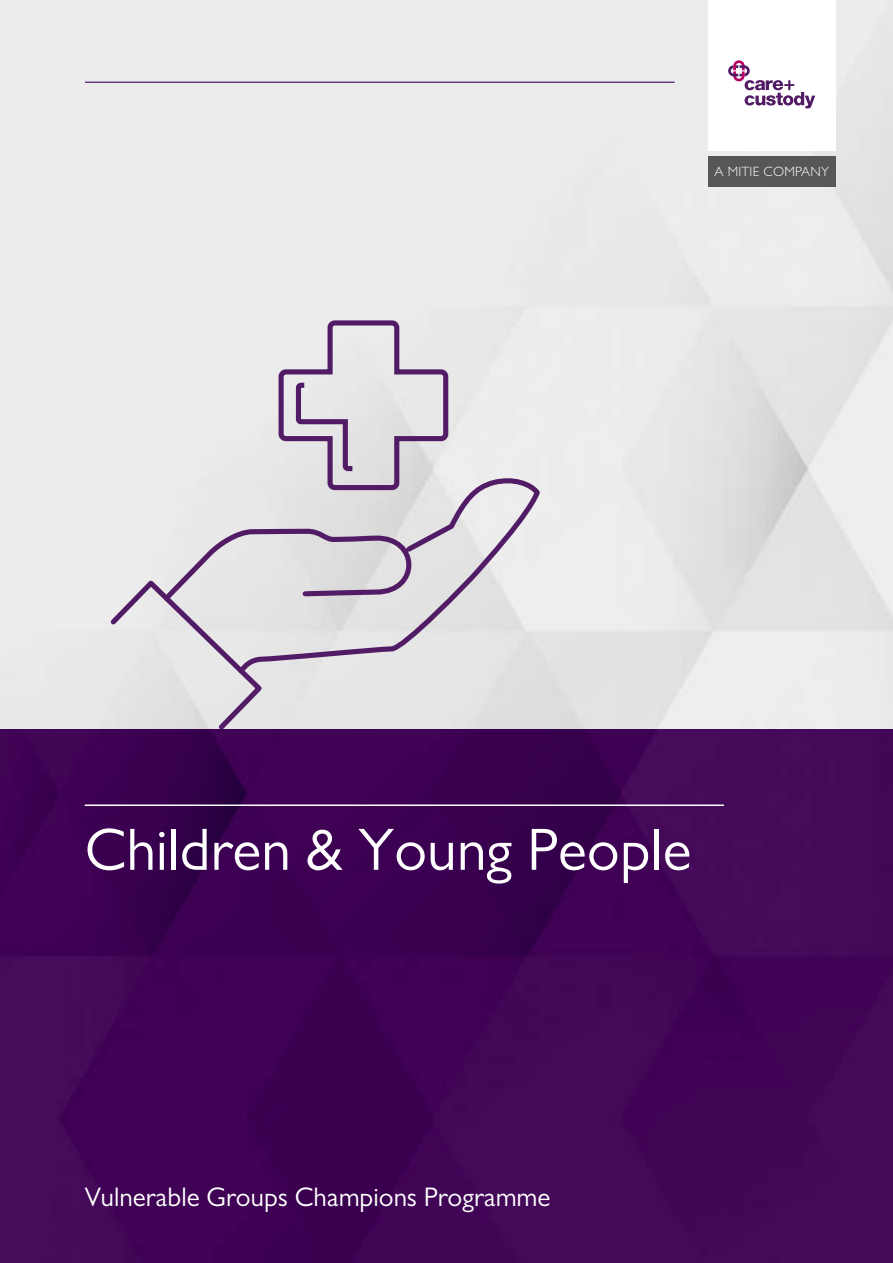
<style>
.page{position:relative;width:893px;height:1263px;background:#fff}
.page>*{position:absolute;margin:0;border:0;box-sizing:border-box;transform-origin:0 0}
.t1{font:60px "Gill Sans";color:#fff}
.t2{font:27px "Gill Sans";color:#fff}
.t3{font:300 13.5px "Gill Sans";letter-spacing:.02em;color:#fff}
</style>
<div class="page">
<img style="left:0;top:0;width:893px;height:1263px">
<hr style="left:85px;top:804px;width:639px;height:2px;background:#fff">
<div style="left:708px;top:156px;width:128px;height:31px;background:#575756"></div>
<div style="left:708px;top:0;width:128px;height:151px;background:#fff"></div>
<svg style="left:728px;top:60px;width:87px;height:48px"></svg>
<svg style="left:159px;top:477px;width:384px;height:201px;background:#dad6db"></svg>
<svg style="left:106px;top:576px;width:160px;height:156px;background:#d9d4da"></svg>
<svg style="left:276px;top:318px;width:175px;height:175px;background:#d0c9d3"></svg>
<p class="t3" style="left:714px;top:161px;width:116px">A MITIE COMPANY</p>
<h1 class="t1" style="left:85px;top:815px;width:608px">Children &amp; Young People</h1>
<p class="t2" style="left:85px;top:1181px;width:467px">Vulnerable Groups Champions Programme</p>
</div>
